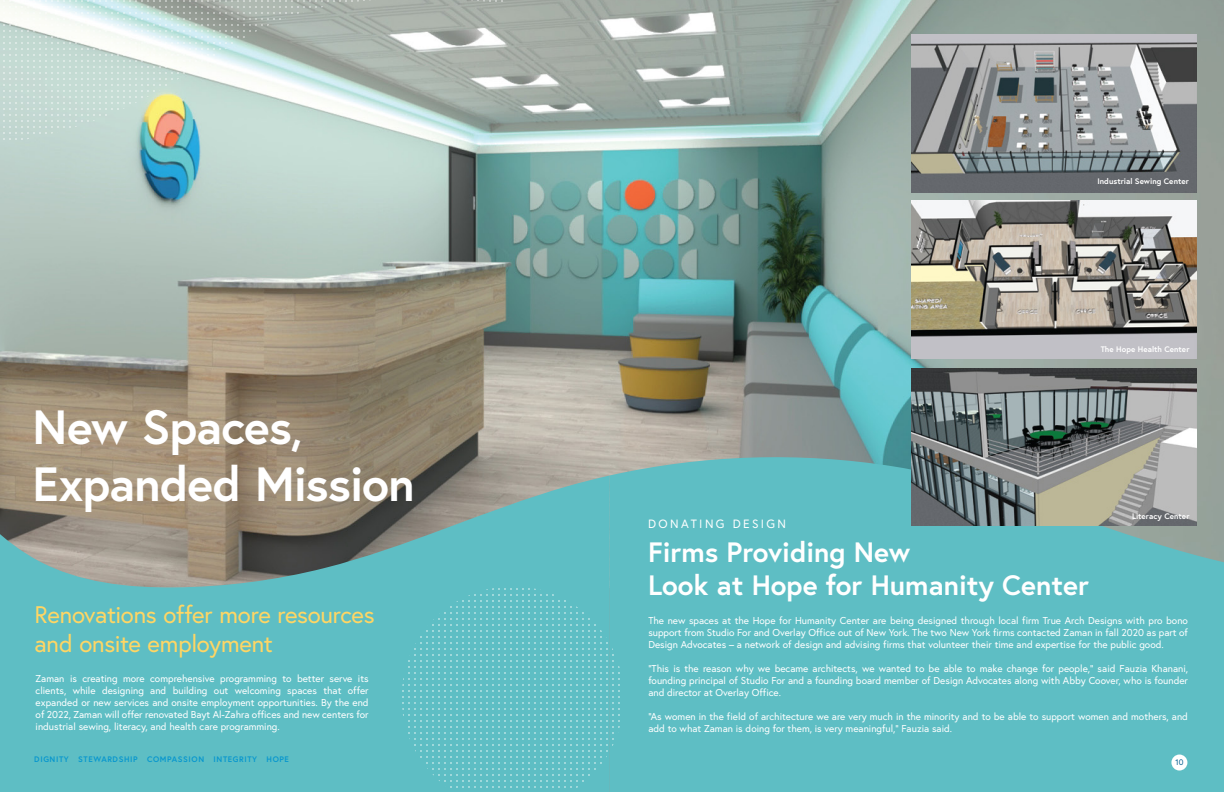
<style>
.page{position:relative;width:1224px;height:792px;background:#fff}
.page>*{position:absolute;margin:0;border:0;box-sizing:border-box;transform-origin:0 0}
.t1{font:700 48px/57.6px "Europa";letter-spacing:-.02em;color:#fff}
.t2{font:700 28px/33.6px "Europa";color:#fff}
.t3{font:24px/28.8px "Europa";letter-spacing:-.015em;color:#ffd664}
.t4{font:12px "Europa";letter-spacing:.2em;color:#fff}
.t5{font:10px/12px "Europa";color:#fff;text-align:justify}
.t6{font:700 8px "Europa";letter-spacing:.005em;color:#fff}
.t7{font:700 8px "Europa";letter-spacing:.075em;color:#0897ce}
.t8{font:8px "Europa";color:#005e90}
</style>
<div class="page">
<img style="left:0;top:0;width:1224px;height:475px">
<div style="left:610px;top:452px;width:614px;height:340px;background:#5ebec4"></div>
<svg style="left:0;top:475px;width:610px;height:317px;fill:#5ebec4"></svg>
<svg style="left:402px;top:586px;width:222px;height:206px;fill:#5ebec4"></svg>
<img style="left:911px;top:201px;width:285px;height:157px">
<img style="left:911px;top:35px;width:285px;height:157px">
<img style="left:911px;top:368px;width:285px;height:158px">
<svg style="left:0;top:0;width:504px;height:147px"></svg>
<div style="left:1171px;top:755px;width:16px;height:16px;background:#fff;border-radius:50%"></div>
<h1 class="t1" style="left:33px;top:397px;width:384px">New Spaces,<br>Expanded Mission</h1>
<h3 class="t3" style="left:35px;top:600px;width:341px">Renovations offer more resources and onsite employment</h3>
<p class="t5" style="left:36px;top:673px;width:335px">Zaman is creating more comprehensive programming to better serve its clients, while designing and building out welcoming spaces that offer expanded or new services and onsite employment opportunities. By the end of 2022, Zaman will offer renovated Bayt Al-Zahra offices and new centers for industrial sewing, literacy, and health care programming.</p>
<p class="t7" style="left:34px;top:753px;width:256px">DIGNITY STEWARDSHIP COMPASSION INTEGRITY HOPE</p>
<p class="t6" style="left:1097px;top:176px;width:93px">Industrial Sewing Center</p>
<p class="t6" style="left:1101px;top:344px;width:90px">The Hope Health Center</p>
<p class="t4" style="left:648px;top:516px;width:140px">DONATING DESIGN</p>
<h2 class="t2" style="left:648px;top:534px;width:442px">Firms Providing New<br>Look at Hope for Humanity Center</h2>
<p class="t6" style="left:1132px;top:511px;width:59px">Literacy Center</p>
<p class="t5" style="left:648px;top:615px;width:541px">The new spaces at the Hope for Humanity Center are being designed through local firm True Arch Designs with pro bono support from Studio For and Overlay Office out of New York. The two New York firms contacted Zaman in fall 2020 as part of Design Advocates – a network of design and advising firms that volunteer their time and expertise for the public good.</p>
<p class="t5" style="left:648px;top:663px;width:541px">“This is the reason why we became architects, we wanted to be able to make change for people,” said Fauzia Khanani, founding principal of Studio For and a founding board member of Design Advocates along with Abby Coover, who is founder and director at Overlay Office.</p>
<p class="t5" style="left:648px;top:711px;width:541px">“As women in the field of architecture we are very much in the minority and to be able to support women and mothers, and add to what Zaman is doing for them, is very meaningful,” Fauzia said.</p>
<p class="t8" style="left:1175px;top:757px;width:9px">10</p>
</div>
